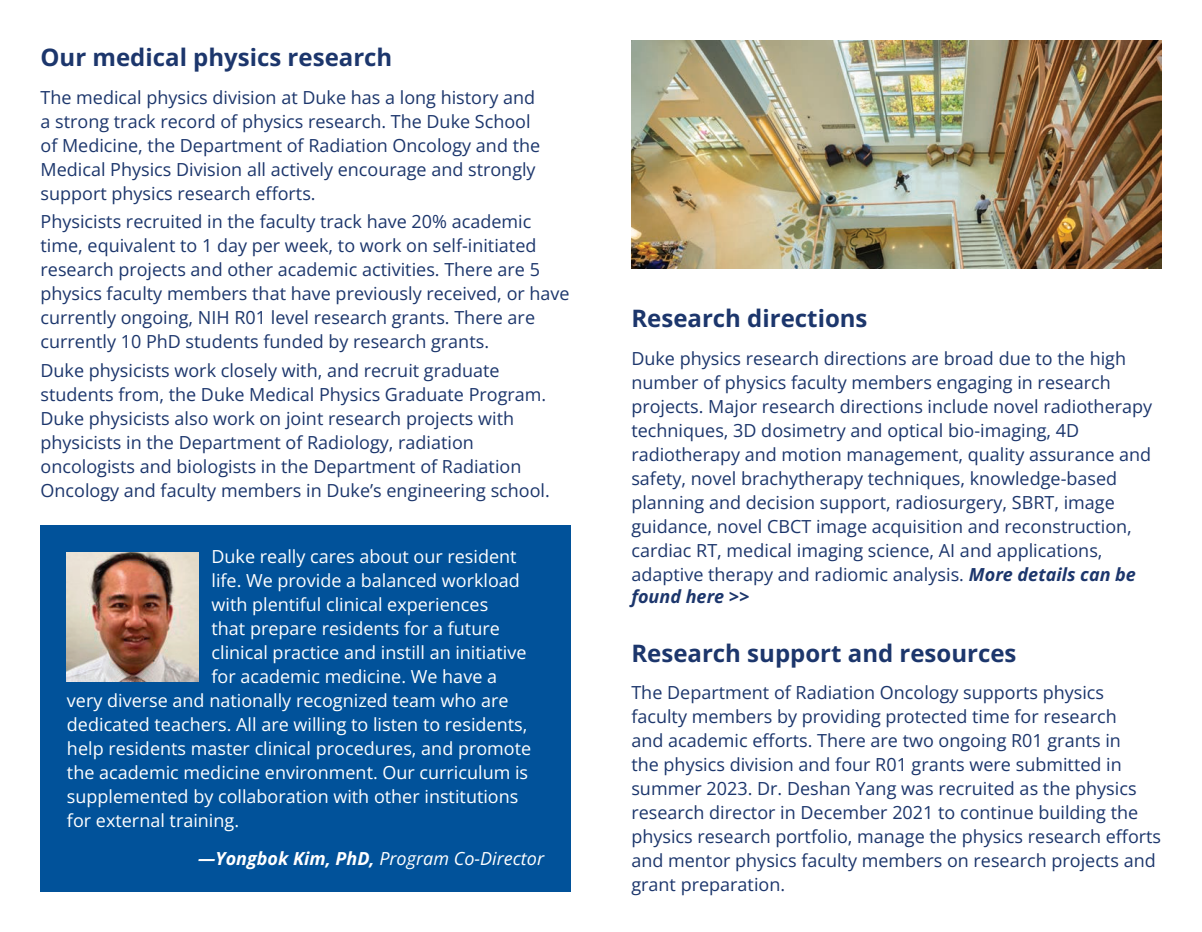
<style>
.page{position:relative;width:1202px;height:932px;background:#fff}
.page>*{position:absolute;margin:0;border:0;box-sizing:border-box;transform-origin:0 0}
.t1{font:700 24px "Open Sans";color:#1c366c}
.t2{font:18px/24px "Open Sans";color:#1c366c}
.t3{font:18px "Open Sans";color:#fff}
.t4{font:italic 18px "Open Sans";color:#fff}
.s1{font-weight:700}
.s2{font-weight:700;font-style:italic}
</style>
<div class="page">
<div style="left:40px;top:525px;width:530px;height:366px;background:#01529a"></div>
<img style="left:66px;top:553px;width:132px;height:128px">
<img style="left:631px;top:40px;width:530px;height:229px">
<h1 class="t1" style="left:40px;top:40px;width:353px">Our medical physics research</h1>
<p class="t2" style="left:40px;top:85px;width:501px">The medical physics division at Duke has a long history and a strong track record of physics research. The Duke School of Medicine, the Department of Radiation Oncology and the Medical Physics Division all actively encourage and strongly support physics research efforts.</p>
<p class="t2" style="left:40px;top:209px;width:531px">Physicists recruited in the faculty track have 20% academic time, equivalent to 1 day per week, to work on self-initiated research projects and other academic activities. There are 5 physics faculty members that have previously received, or have currently ongoing, NIH R01 level research grants. There are currently 10 PhD students funded by research grants.</p>
<p class="t2" style="left:40px;top:358px;width:511px">Duke physicists work closely with, and recruit graduate students from, the Duke Medical Physics Graduate Program.<br>Duke physicists also work on joint research projects with physicists in the Department of Radiology, radiation oncologists and biologists in the Department of Radiation Oncology and faculty members in Duke’s engineering school.</p>
<p class="t3" style="left:211px;top:544px;width:307px">Duke really cares about our resident</p>
<p class="t3" style="left:211px;top:568px;width:310px">life. We provide a balanced workload</p>
<p class="t3" style="left:211px;top:592px;width:278px">with plentiful clinical experiences</p>
<p class="t3" style="left:211px;top:616px;width:290px">that prepare residents for a future</p>
<p class="t3" style="left:211px;top:640px;width:316px">clinical practice and instill an initiative</p>
<p class="t3" style="left:211px;top:664px;width:287px">for academic medicine. We have a</p>
<p class="t3" style="left:67px;top:688px;width:443px">very diverse and nationally recognized team who are</p>
<p class="t3" style="left:67px;top:712px;width:462px">dedicated teachers. All are willing to listen to residents,</p>
<p class="t3" style="left:67px;top:736px;width:466px">help residents master clinical procedures, and promote</p>
<p class="t3" style="left:67px;top:760px;width:463px">the academic medicine environment. Our curriculum is</p>
<p class="t3" style="left:67px;top:784px;width:453px">supplemented by collaboration with other institutions</p>
<p class="t3" style="left:67px;top:808px;width:174px">for external training.</p>
<p class="t4" style="left:198px;top:845px;width:347px"><span class="s1">—Yongbok Kim, PhD,</span> Program Co-Director</p>
<h1 class="t1" style="left:631px;top:302px;width:238px">Research directions</h1>
<p class="t2" style="left:631px;top:346px;width:522px">Duke physics research directions are broad due to the high number of physics faculty members engaging in research projects. Major research directions include novel radiotherapy techniques, 3D dosimetry and optical bio-imaging, 4D radiotherapy and motion management, quality assurance and safety, novel brachytherapy techniques, knowledge-based planning and decision support, radiosurgery, SBRT, image guidance, novel CBCT image acquisition and reconstruction, cardiac RT, medical imaging science, AI and applications, adaptive therapy and radiomic analysis. <span class="s2">More details can be found here &gt;&gt;</span></p>
<h1 class="t1" style="left:631px;top:636px;width:387px">Research support and resources</h1>
<p class="t2" style="left:631px;top:680px;width:531px">The Department of Radiation Oncology supports physics faculty members by providing protected time for research<br>and academic efforts. There are two ongoing R01 grants in<br>the physics division and four R01 grants were submitted in summer 2023. Dr. Deshan Yang was recruited as the physics research director in December 2021 to continue building the physics research portfolio, manage the physics research efforts and mentor physics faculty members on research projects and grant preparation.</p>
</div>
